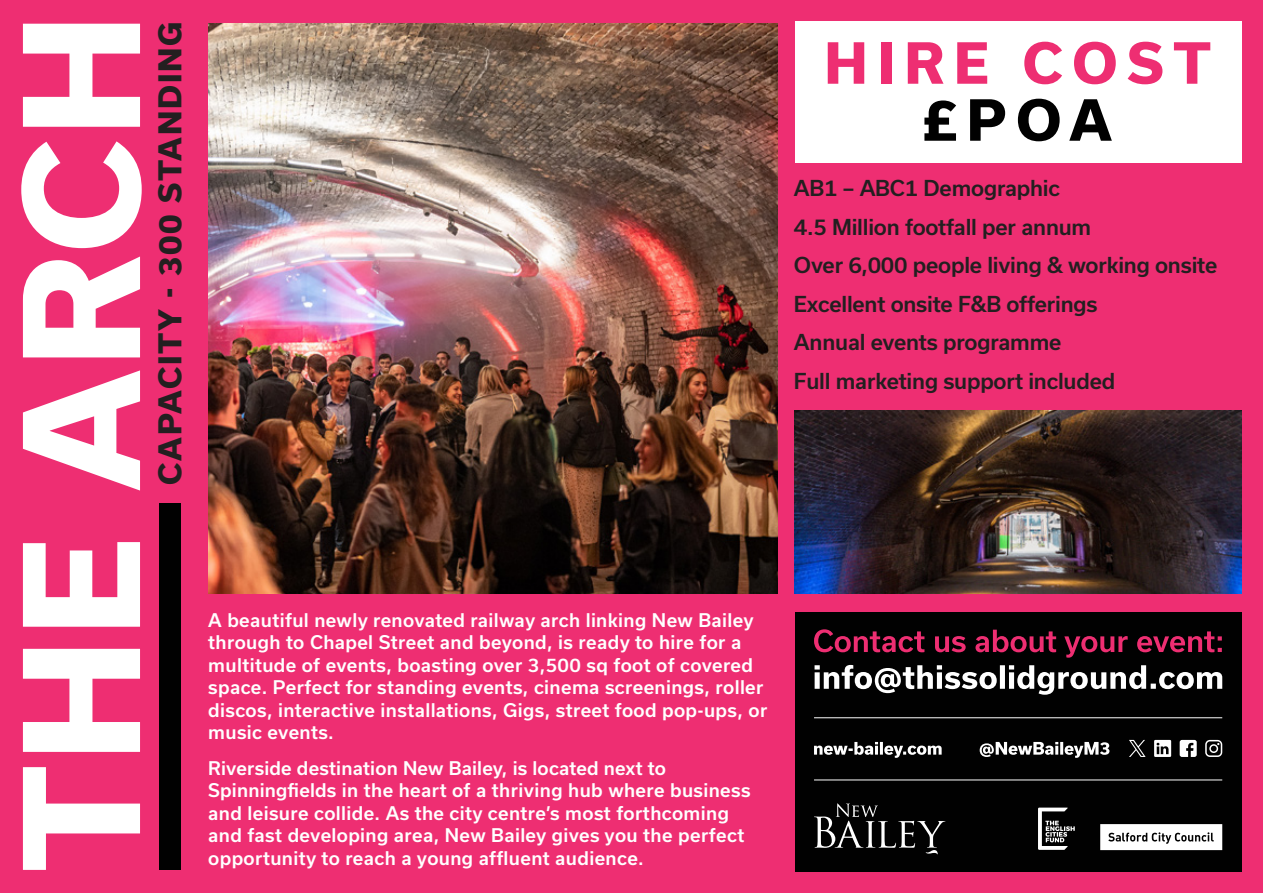
<style>
.page{position:relative;width:1263px;height:893px;background:#ee2e72}
.page>*{position:absolute;margin:0;border:0;box-sizing:border-box;transform-origin:0 0}
.t1{font:800 54px/57px "Usual";letter-spacing:.185em;color:#ee2e72;text-align:center}
.t2{font:800 30px "Usual";letter-spacing:.065em;color:#231f20}
.Paragraph_Style_1{font:500 21px "Usual";letter-spacing:-.01em;color:#231f20}
.t3{font:500 18px/22.5px "Usual";letter-spacing:.02em;color:#fff}
.s1{color:#010101}
</style>
<div class="page">
<div style="left:795px;top:21px;width:446px;height:142px;background:#fff"></div>
<svg style="left:21px;top:24px;width:121px;height:846px"></svg>
<div style="left:160px;top:503px;width:21px;height:367px;background:#010101"></div>
<img style="left:208px;top:24px;width:570px;height:569px">
<img style="left:795px;top:411px;width:447px;height:182px">
<div style="left:795px;top:612px;width:446px;height:260px;background:#010101"></div>
<svg style="left:814px;top:803px;width:131px;height:51px"></svg>
<svg style="left:1100px;top:824px;width:122px;height:26px;background:#e1e1e1"></svg>
<svg style="left:1038px;top:808px;width:37px;height:42px"></svg>
<svg style="left:814px;top:742px;width:128px;height:16px"></svg>
<svg style="left:980px;top:742px;width:129px;height:16px"></svg>
<svg style="left:1154px;top:740px;width:17px;height:17px"></svg>
<svg style="left:1205px;top:740px;width:17px;height:17px"></svg>
<svg style="left:1180px;top:740px;width:17px;height:17px"></svg>
<svg style="left:814px;top:665px;width:408px;height:30px"></svg>
<svg style="left:814px;top:629px;width:408px;height:29px"></svg>
<hr style="left:814px;top:780px;width:408px;height:1px;background:#fff">
<hr style="left:814px;top:717px;width:408px;height:1px;background:#fff">
<svg style="left:1129px;top:740px;width:16px;height:17px"></svg>
<p class="t2" style="left:153px;top:485px;width:465px;rotate:-90deg">CAPACITY - 300 STANDING</p>
<p class="t1" style="left:824px;top:35px;width:388px">HIRE COST <span class="s1">£POA</span></p>
<p class="Paragraph_Style_1" style="left:794px;top:176px;width:268px">AB1 – ABC1 Demographic</p>
<p class="Paragraph_Style_1" style="left:794px;top:215px;width:299px">4.5 Million footfall per annum</p>
<p class="Paragraph_Style_1" style="left:794px;top:253px;width:425px">Over 6,000 people living &amp; working onsite</p>
<p class="Paragraph_Style_1" style="left:794px;top:292px;width:305px">Excellent onsite F&amp;B offerings</p>
<p class="Paragraph_Style_1" style="left:794px;top:330px;width:269px">Annual events programme</p>
<p class="Paragraph_Style_1" style="left:794px;top:369px;width:323px">Full marketing support included</p>
<p class="t3" style="left:208px;top:609px;width:561px">A beautiful newly renovated railway arch linking New Bailey through to Chapel Street and beyond, is ready to hire for a multitude of events, boasting over 3,500 sq foot of covered space. Perfect for standing events, cinema screenings, roller discos, interactive installations, Gigs, street food pop-ups, or music events.</p>
<p class="t3" style="left:208px;top:757px;width:544px">Riverside destination New Bailey, is located next to Spinningfields in the heart of a thriving hub where business and leisure collide. As the city centre’s most forthcoming and fast developing area, New Bailey gives you the perfect opportunity to reach a young affluent audience.</p>
</div>
